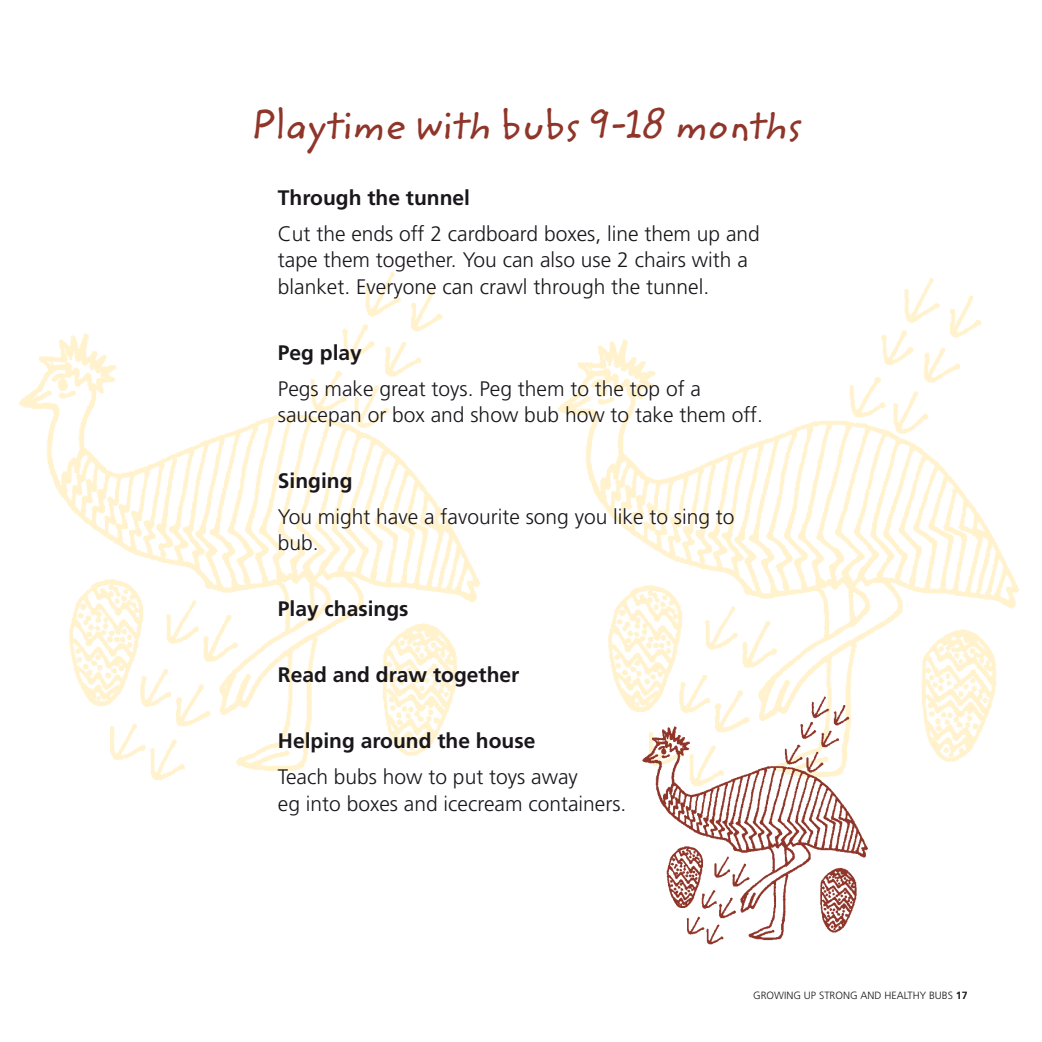
<style>
.page{position:relative;width:1042px;height:1042px;background:#fff}
.page>*{position:absolute;margin:0;border:0;box-sizing:border-box;transform-origin:0 0}
.t1{font:42px "Zemke Hand ITC Std";color:#8f3529}
.t2{font:300 21px/26.2px "Frutiger";color:#1a171c}
.t3{font:700 21px "Frutiger";color:#1a171c}
.t4{font:300 10.5px "Frutiger";color:#1a171c}
.s1{font-weight:700}
</style>
<div class="page">
<img style="left:18px;top:272px;width:463px;height:509px">
<img style="left:557px;top:278px;width:463px;height:484px">
<img style="left:633px;top:690px;width:245px;height:255px">
<h1 class="t1" style="left:251px;top:95px;width:553px">Playtime with bubs 9-18 months</h1>
<p class="t3" style="left:278px;top:185px;width:194px">Through the tunnel</p>
<p class="t2" style="left:278px;top:221px;width:484px">Cut the ends off 2 cardboard boxes, line them up and tape them together. You can also use 2 chairs with a blanket. Everyone can crawl through the tunnel.</p>
<p class="t3" style="left:278px;top:340px;width:86px">Peg play</p>
<p class="t2" style="left:278px;top:375px;width:487px">Pegs make great toys. Peg them to the top of a saucepan or box and show bub how to take them off.</p>
<p class="t3" style="left:278px;top:468px;width:76px">Singing</p>
<p class="t2" style="left:278px;top:504px;width:458px">You might have a favourite song you like to sing to bub.</p>
<p class="t3" style="left:278px;top:597px;width:132px">Play chasings</p>
<p class="t3" style="left:278px;top:662px;width:243px">Read and draw together</p>
<p class="t3" style="left:278px;top:728px;width:259px">Helping around the house</p>
<p class="t2" style="left:278px;top:764px;width:350px">Teach bubs how to put toys away<br>eg into boxes and icecream containers.</p>
<p class="t4" style="left:753px;top:989px;width:216px">GROWING UP STRONG AND HEALTHY BUBS <span class="s1">17</span></p>
</div>
